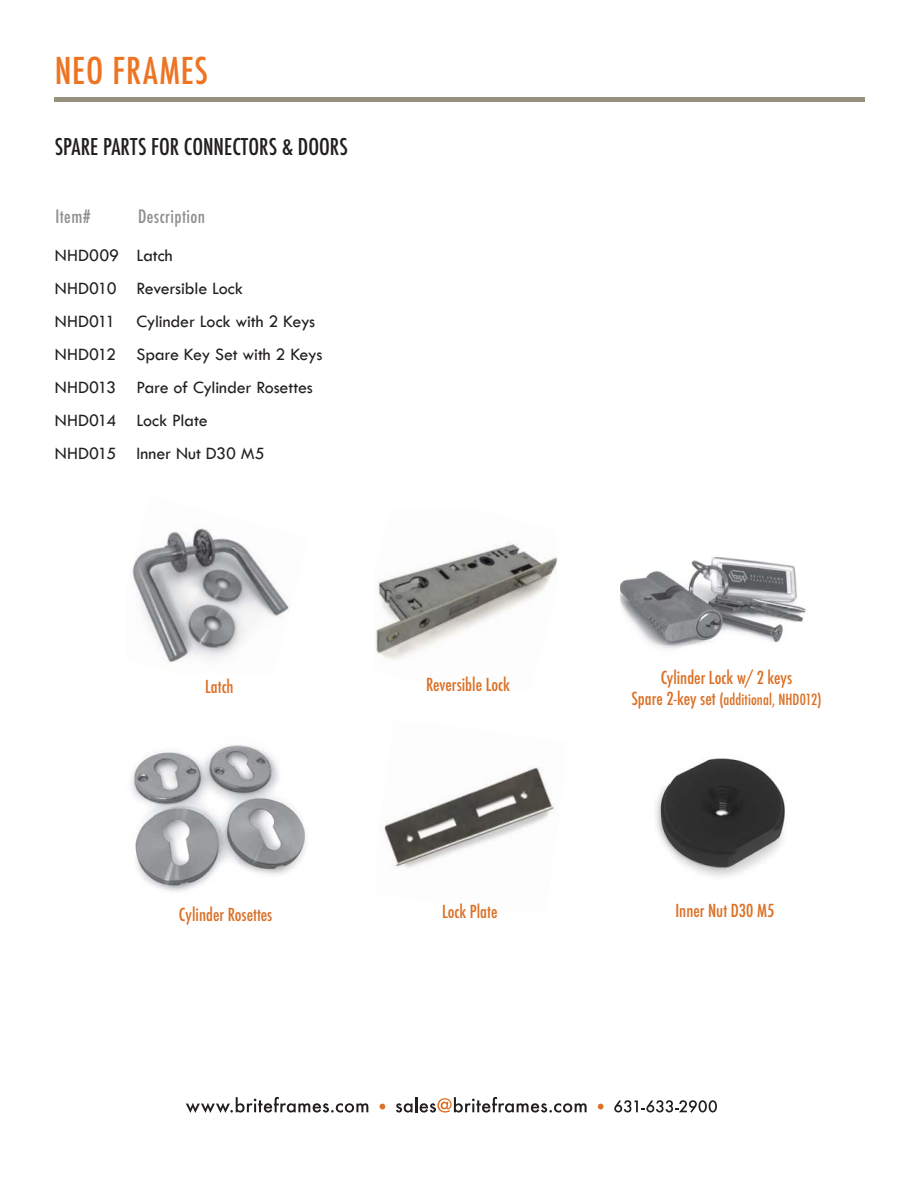
<style>
.page{position:relative;width:918px;height:1188px;background:#fff}
.page>*{position:absolute;margin:0;border:0;box-sizing:border-box;transform-origin:0 0}
.t1{font:500 condensed 36px "Futura";letter-spacing:.02em;color:#ee7422}
.t2{font:500 condensed 22.5px "Futura";color:#231f20}
.t3{font:18px/33px "Tw Cen";letter-spacing:-.01em;color:#231f20}
.t4{font:18px/33px "Tw Cen";letter-spacing:.01em;color:#231f20}
.t5{font:500 condensed 18px "Futura";letter-spacing:.025em;color:#919091}
.t6{font:500 condensed 17.4px "Futura";color:#db7026}
.t7{font:500 condensed 15px "Futura";letter-spacing:.005em;color:#db7026}
.s1{font-size:17.4px}
</style>
<div class="page">
<div style="left:54px;top:97px;width:810px;height:5px;background:#979180"></div>
<img style="left:132px;top:528px;width:157px;height:135px">
<img style="left:375px;top:544px;width:182px;height:116px">
<img style="left:620px;top:556px;width:186px;height:93px">
<img style="left:131px;top:745px;width:175px;height:147px">
<img style="left:384px;top:767px;width:170px;height:101px">
<img style="left:655px;top:758px;width:130px;height:118px">
<svg style="left:186px;top:1097px;width:182px;height:16px"></svg>
<svg style="left:380px;top:1104px;width:5px;height:5px"></svg>
<svg style="left:396px;top:1097px;width:191px;height:16px"></svg>
<svg style="left:598px;top:1104px;width:5px;height:5px"></svg>
<svg style="left:614px;top:1100px;width:103px;height:13px"></svg>
<h1 class="t1" style="left:55px;top:49px;width:155px">NEO FRAMES</h1>
<p class="t2" style="left:55px;top:133px;width:295px">SPARE PARTS FOR CONNECTORS &amp; DOORS</p>
<p class="t5" style="left:55px;top:206px;width:37px">Item#</p>
<p class="t5" style="left:138px;top:206px;width:69px">Description</p>
<p class="t3" style="left:136px;top:239px;width:187px">Latch<br>Reversible Lock<br>Cylinder Lock with 2 Keys<br>Spare Key Set with 2 Keys<br>Pare of Cylinder Rosettes<br>Lock Plate<br>Inner Nut D30 M5</p>
<p class="t4" style="left:55px;top:239px;width:66px">NHD009<br>NHD010<br>NHD011<br>NHD012<br>NHD013<br>NHD014<br>NHD015</p>
<p class="t6" style="left:205px;top:676px;width:30px">Latch</p>
<p class="t6" style="left:426px;top:674px;width:85px">Reversible Lock</p>
<p class="t6" style="left:661px;top:667px;width:133px">Cylinder Lock w/ 2 keys</p>
<p class="t7" style="left:631px;top:691px;width:192px"><span class="s1">Spare 2-key set</span> (additional, NHD012)</p>
<p class="t6" style="left:179px;top:904px;width:95px">Cylinder Rosettes</p>
<p class="t6" style="left:442px;top:901px;width:57px">Lock Plate</p>
<p class="t6" style="left:675px;top:900px;width:100px">Inner Nut D30 M5</p>
</div>
